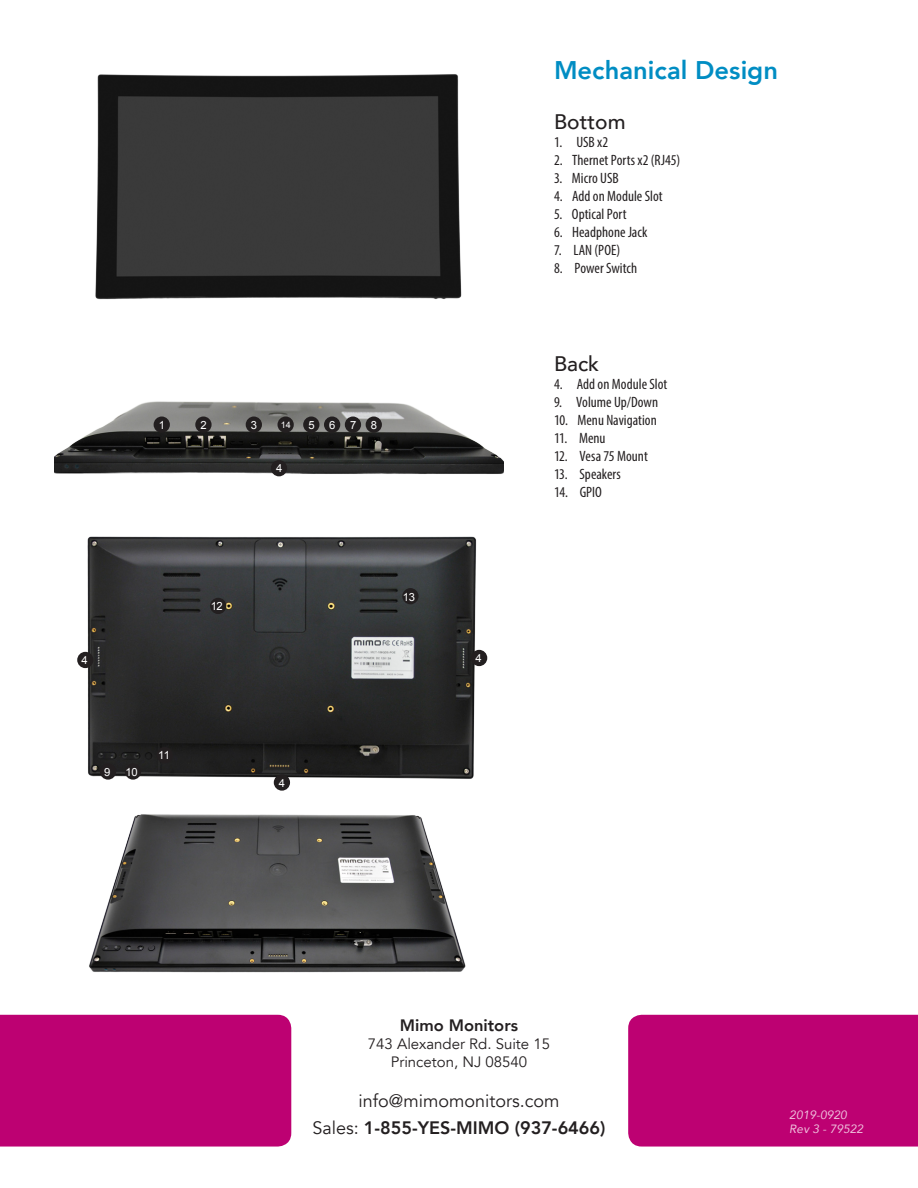
<style>
.page{position:relative;width:918px;height:1188px;background:#fff}
.page>*{position:absolute;margin:0;border:0;box-sizing:border-box;transform-origin:0 0}
.Blue_Header{font:800 25.5px "Avenir";color:#008dc3}
.Header_3{font:500 21px "Avenir";color:#231f20}
.t1{font:800 18px "Avenir";color:#231f20}
.t2{font:18px "Avenir";color:#231f20}
.t3{font:800 16.5px "Avenir";color:#231f20}
.Table_Copy{font:condensed 15px "Myriad Pro";letter-spacing:.005em;color:#231f20}
.t4{font:15px "Avenir";color:#231f20}
.t5{font:italic 12px/14.4px "Avenir";color:#fff}
.t6{font:11.25px "Arial";letter-spacing:-.03em;color:#fff}
.t7{font:9px "Arial";color:#fff}
.s1{font-weight:400}
</style>
<div class="page">
<img style="left:95px;top:74px;width:367px;height:226px">
<div style="left:628px;top:1015px;width:290px;height:132px;background:#bd0172"></div>
<div style="left:0;top:1015px;width:291px;height:132px;background:#bd0172"></div>
<img style="left:80px;top:536px;width:399px;height:250px">
<img style="left:54px;top:401px;width:450px;height:76px">
<img style="left:89px;top:814px;width:377px;height:159px">
<div style="left:154px;top:417px;width:16px;height:16px;background:#231f20;border-radius:50%"></div>
<div style="left:195px;top:417px;width:17px;height:16px;background:#231f20;border-radius:50%"></div>
<div style="left:246px;top:417px;width:16px;height:16px;background:#231f20;border-radius:50%"></div>
<div style="left:271px;top:460px;width:16px;height:16px;background:#231f20;border-radius:50%"></div>
<div style="left:303px;top:417px;width:16px;height:16px;background:#231f20;border-radius:50%"></div>
<div style="left:324px;top:417px;width:16px;height:16px;background:#231f20;border-radius:50%"></div>
<div style="left:345px;top:417px;width:16px;height:16px;background:#231f20;border-radius:50%"></div>
<div style="left:366px;top:417px;width:16px;height:16px;background:#231f20;border-radius:50%"></div>
<div style="left:77px;top:652px;width:17px;height:16px;background:#231f20;border-radius:50%"></div>
<div style="left:100px;top:763px;width:16px;height:17px;background:#231f20;border-radius:50%"></div>
<div style="left:125px;top:763px;width:16px;height:17px;background:#231f20;border-radius:50%"></div>
<div style="left:157px;top:747px;width:16px;height:16px;background:#231f20;border-radius:50%"></div>
<div style="left:210px;top:598px;width:16px;height:16px;background:#231f20;border-radius:50%"></div>
<div style="left:471px;top:650px;width:16px;height:16px;background:#231f20;border-radius:50%"></div>
<div style="left:274px;top:774px;width:16px;height:17px;background:#231f20;border-radius:50%"></div>
<div style="left:402px;top:588px;width:17px;height:16px;background:#231f20;border-radius:50%"></div>
<div style="left:277px;top:417px;width:17px;height:16px;background:#231f20;border-radius:50%"></div>
<p class="t6" style="left:159px;top:417px;width:8px">1</p>
<p class="t6" style="left:200px;top:417px;width:8px">2</p>
<p class="t6" style="left:251px;top:417px;width:8px">3</p>
<p class="t7" style="left:281px;top:419px;width:11px">14</p>
<p class="t6" style="left:276px;top:461px;width:8px">4</p>
<p class="t6" style="left:308px;top:417px;width:8px">5</p>
<p class="t6" style="left:329px;top:417px;width:8px">6</p>
<p class="t6" style="left:350px;top:417px;width:8px">7</p>
<p class="t6" style="left:371px;top:417px;width:8px">8</p>
<p class="t6" style="left:82px;top:653px;width:8px">4</p>
<p class="t6" style="left:104px;top:764px;width:8px">9</p>
<p class="t6" style="left:125px;top:765px;width:14px">10</p>
<p class="t6" style="left:158px;top:748px;width:13px">11</p>
<p class="t6" style="left:211px;top:599px;width:14px">12</p>
<p class="t6" style="left:279px;top:775px;width:8px">4</p>
<p class="t6" style="left:403px;top:589px;width:14px">13</p>
<p class="t6" style="left:475px;top:651px;width:8px">4</p>
<p class="Blue_Header" style="left:554px;top:51px;width:226px">Mechanical Design</p>
<p class="Header_3" style="left:554px;top:104px;width:73px">Bottom</p>
<p class="Table_Copy" style="left:554px;top:133px;width:56px">1. USB x2</p>
<p class="Table_Copy" style="left:554px;top:151px;width:128px">2. Thernet Ports x2 (RJ45)</p>
<p class="Table_Copy" style="left:554px;top:169px;width:66px">3. Micro USB</p>
<p class="Table_Copy" style="left:554px;top:187px;width:110px">4. Add on Module Slot</p>
<p class="Table_Copy" style="left:554px;top:205px;width:74px">5. Optical Port</p>
<p class="Table_Copy" style="left:554px;top:223px;width:95px">6. Headphone Jack</p>
<p class="Table_Copy" style="left:554px;top:241px;width:68px">7. LAN (POE)</p>
<p class="Table_Copy" style="left:554px;top:259px;width:85px">8. Power Switch</p>
<p class="Header_3" style="left:554px;top:345px;width:47px">Back</p>
<p class="Table_Copy" style="left:554px;top:375px;width:115px">4. Add on Module Slot</p>
<p class="Table_Copy" style="left:554px;top:393px;width:106px">9. Volume Up/Down</p>
<p class="Table_Copy" style="left:554px;top:411px;width:104px">10. Menu Navigation</p>
<p class="Table_Copy" style="left:554px;top:429px;width:53px">11. Menu</p>
<p class="Table_Copy" style="left:554px;top:447px;width:95px">12. Vesa 75 Mount</p>
<p class="Table_Copy" style="left:554px;top:465px;width:68px">13. Speakers</p>
<p class="Table_Copy" style="left:554px;top:483px;width:49px">14. GPIO</p>
<p class="t3" style="left:400px;top:1012px;width:120px">Mimo Monitors</p>
<p class="t4" style="left:368px;top:1034px;width:184px">743 Alexander Rd. Suite 15</p>
<p class="t4" style="left:391px;top:1052px;width:138px">Princeton, NJ 08540</p>
<p class="t2" style="left:359px;top:1090px;width:202px">info@mimomonitors.com</p>
<p class="t1" style="left:312px;top:1114px;width:295px"><span class="s1">Sales:</span> 1-855-YES-MIMO (937-6466)</p>
<p class="t5" style="left:789px;top:1107px;width:75px">2019-0920<br>Rev 3 - 79522</p>
</div>
